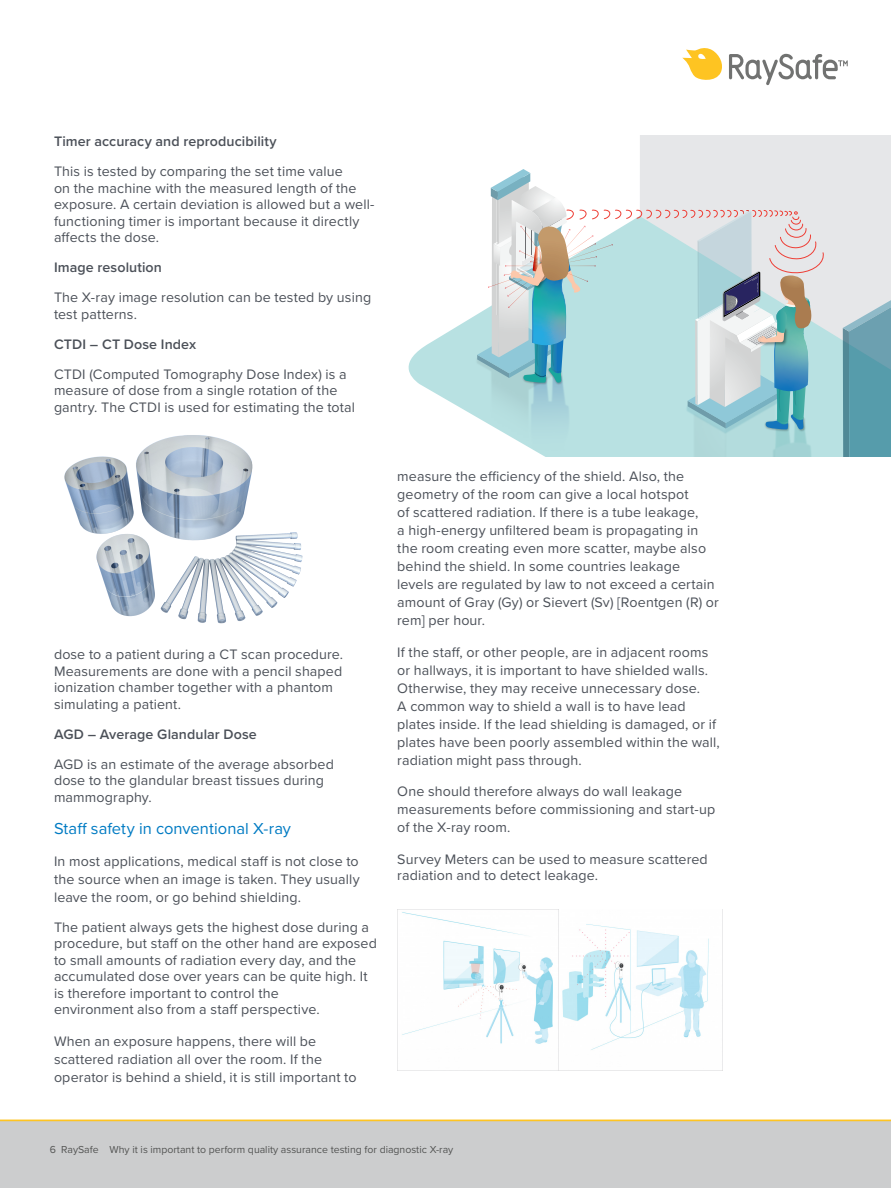
<style>
.page{position:relative;width:891px;height:1188px;background:#fff}
.page>*{position:absolute;margin:0;border:0;box-sizing:border-box;transform-origin:0 0}
.Body_copy{font:16.5px "Proxima Nova";color:#007bc3}
.Body_copy-2{font:14.25px/18px "Proxima Nova";letter-spacing:.01em;color:#4c5159}
.Body_copy-3{font:600 14.25px "Proxima Nova";letter-spacing:.005em;color:#4c5159}
.t1{font:10.5px "Proxima Nova";color:#545554}
</style>
<div class="page">
<svg style="left:682px;top:48px;width:166px;height:37px"></svg>
<div style="left:0;top:1120px;width:891px;height:68px;background:#cccdce"></div>
<hr style="left:0;top:1120px;width:891px;height:1px;background:#fec422">
<img style="left:397px;top:909px;width:326px;height:161px">
<svg style="left:408px;top:314px;width:435px;height:143px;fill:#b8e1e2"></svg>
<div style="left:640px;top:135px;width:251px;height:248px;background:#e6e7e9"></div>
<img style="left:735px;top:441px;width:29px;height:16px">
<img style="left:685px;top:441px;width:50px;height:16px">
<img style="left:679px;top:430px;width:85px;height:11px">
<img style="left:764px;top:430px;width:57px;height:27px">
<img style="left:567px;top:430px;width:12px;height:27px">
<img style="left:469px;top:331px;width:98px;height:126px">
<img style="left:791px;top:430px;width:15px;height:2px">
<img style="left:764px;top:430px;width:27px;height:2px">
<svg style="left:477px;top:169px;width:348px;height:261px;background:#bfd8da"></svg>
<svg style="left:843px;top:203px;width:48px;height:254px;background:#99bdc6"></svg>
<img style="left:64px;top:435px;width:239px;height:189px">
<p class="Body_copy-3" style="left:54px;top:131px;width:224px">Timer accuracy and reproducibility</p>
<p class="Body_copy-2" style="left:54px;top:163px;width:322px;line-height:16.5px">This is tested by comparing the set time value<br>on the machine with the measured length of the exposure. A certain deviation is allowed but a well&shy;functioning timer is important because it directly affects the dose.</p>
<p class="Body_copy-3" style="left:54px;top:257px;width:109px">Image resolution</p>
<p class="Body_copy-2" style="left:54px;top:289px;width:319px;line-height:16.5px">The X-ray image resolution can be tested by using test patterns.</p>
<p class="Body_copy-3" style="left:54px;top:333px;width:144px">CTDI – CT Dose Index</p>
<p class="Body_copy-2" style="left:54px;top:365px;width:303px;line-height:16.5px">CTDI (Computed Tomography Dose Index) is a measure of dose from a single rotation of the gantry. The CTDI is used for estimating the total</p>
<p class="Body_copy-2" style="left:54px;top:646px;width:291px;line-height:16.5px">dose to a patient during a CT scan procedure.<br>Measurements are done with a pencil shaped ionization chamber together with a phantom simulating a patient.</p>
<p class="Body_copy-3" style="left:54px;top:723px;width:204px">AGD – Average Glandular Dose</p>
<p class="Body_copy-2" style="left:54px;top:755px;width:281px;line-height:16.5px">AGD is an estimate of the average absorbed dose to the glandular breast tissues during mammography.</p>
<p class="Body_copy" style="left:54px;top:816px;width:239px">Staff safety in conventional X-ray</p>
<p class="Body_copy-2" style="left:54px;top:851px;width:307px;text-align:justify">In most applications, medical staff is not close to the source when an image is taken. They usually leave the room, or go behind shielding.</p>
<p class="Body_copy-2" style="left:54px;top:918px;width:324px;line-height:16.5px">The patient always gets the highest dose during a procedure, but staff on the other hand are exposed to small amounts of radiation every day, and the accumulated dose over years can be quite high. It is therefore important to control the<br>environment also from a staff perspective.</p>
<p class="Body_copy-2" style="left:54px;top:1031px;width:304px">When an exposure happens, there will be scattered radiation all over the room. If the operator is behind a shield, it is still important to</p>
<p class="Body_copy-2" style="left:397px;top:467px;width:323px">measure the efficiency of the shield. Also, the geometry of the room can give a local hotspot<br>of scattered radiation. If there is a tube leakage,<br>a high-energy unfiltered beam is propagating in the room creating even more scatter, maybe also behind the shield. In some countries leakage levels are regulated by law to not exceed a certain amount of Gray (Gy) or Sievert (Sv) [Roentgen (R) or rem] per hour.</p>
<p class="Body_copy-2" style="left:397px;top:642px;width:324px">If the staff, or other people, are in adjacent rooms or hallways, it is important to have shielded walls.<br>Otherwise, they may receive unnecessary dose.<br>A common way to shield a wall is to have lead plates inside. If the lead shielding is damaged, or if plates have been poorly assembled within the wall, radiation might pass through.</p>
<p class="Body_copy-2" style="left:397px;top:782px;width:319px">One should therefore always do wall leakage measurements before commissioning and start-up of the X-ray room.</p>
<p class="Body_copy-2" style="left:397px;top:850px;width:312px;line-height:16.5px">Survey Meters can be used to measure scattered radiation and to detect leakage.</p>
<p class="t1" style="left:50px;top:1142px;width:405px">6 RaySafe Why it is important to perform quality assurance testing for diagnostic X-ray</p>
</div>
